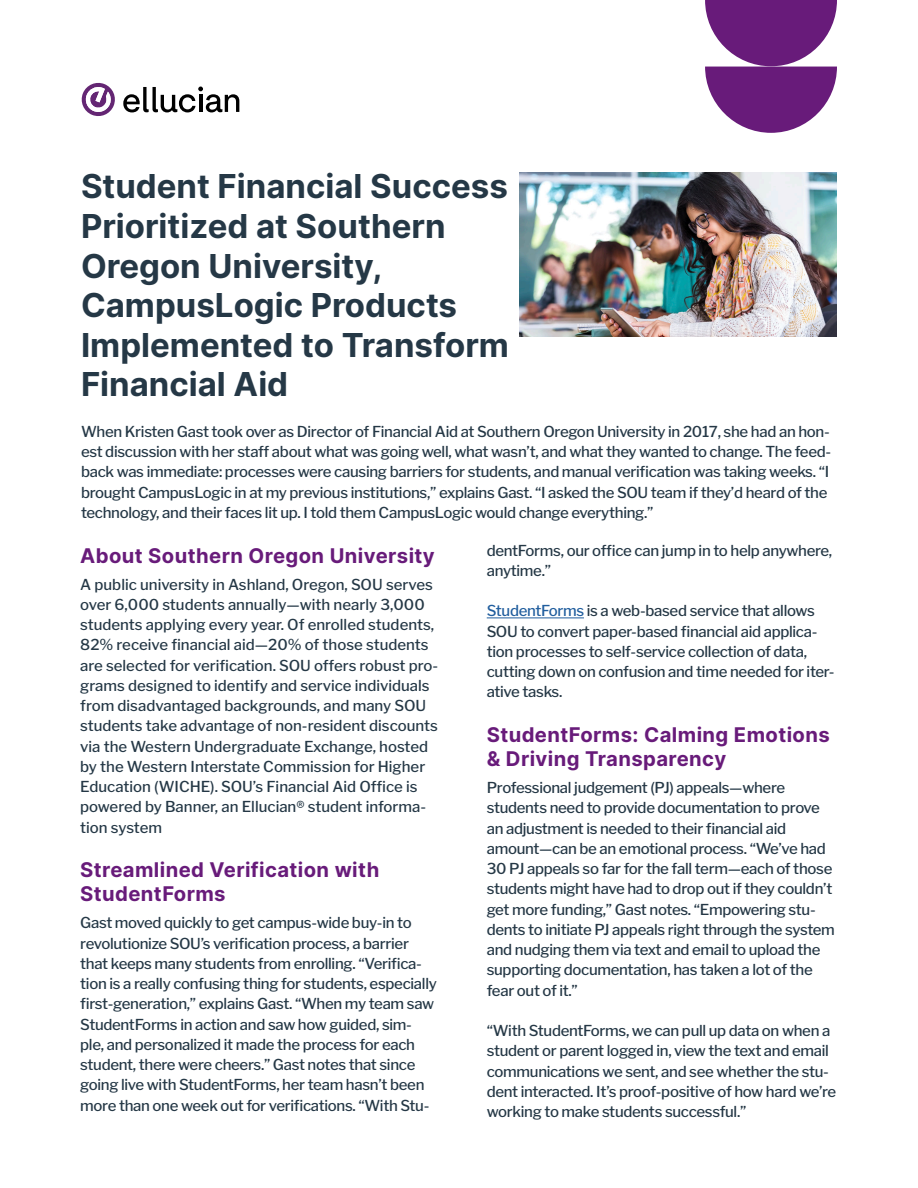
<style>
.page{position:relative;width:918px;height:1188px;background:#fff}
.page>*{position:absolute;margin:0;border:0;box-sizing:border-box;transform-origin:0 0}
.t1{font:700 33px/39.6px "Inter";color:#253846}
.t2{font:700 20.25px/24.3px "Inter";letter-spacing:.02em;color:#681b7a}
.t3{font:500 15px/20.2px "Libre Franklin";letter-spacing:-.02em;color:#253846}
.t4{font:500 15px/20.2px "Libre Franklin";color:#253846}
.s1{color:#215e9e}
</style>
<div class="page">
<svg style="left:123px;top:87px;width:116px;height:25px"></svg>
<svg style="left:81px;top:82px;width:34px;height:34px"></svg>
<svg style="left:705px;top:0;width:132px;height:133px"></svg>
<hr style="left:487px;top:618px;width:97px;height:1px;background:#215e9e">
<img style="left:520px;top:173px;width:316px;height:164px">
<h1 class="t1" style="left:81px;top:166px;width:430px">Student Financial Success<br>Prioritized at Southern<br>Oregon University,<br>CampusLogic Products<br>Implemented to Transform<br>Financial Aid</h1>
<p class="t3" style="left:81px;top:420px;width:752px">When Kristen Gast took over as Director of Financial Aid at Southern Oregon University in 2017, she had an hon&shy;est discussion with her staff about what was going well, what wasn’t, and what they wanted to change. The feed&shy;back was immediate: processes were causing barriers for students, and manual verification was taking weeks. “I brought CampusLogic in at my previous institutions,” explains Gast. “I asked the SOU team if they’d heard of the technology, and their faces lit up. I told them CampusLogic would change everything.”</p>
<h2 class="t2" style="left:80px;top:543px;width:356px">About Southern Oregon University</h2>
<p class="t4" style="left:80px;top:573px;width:359px">A public university in Ashland, Oregon, SOU serves over 6,000 students annually—with nearly 3,000 students applying every year. Of enrolled students, 82% receive financial aid—20% of those students are selected for verification. SOU offers robust pro&shy;grams designed to identify and service individuals from disadvantaged backgrounds, and many SOU students take advantage of non-resident discounts via the Western Undergraduate Exchange, hosted by the Western Interstate Commission for Higher Education (WICHE). SOU’s Financial Aid Office is powered by Banner, an Ellucian® student informa&shy;tion system</p>
<h2 class="t2" style="left:80px;top:857px;width:301px">Streamlined Verification with<br>StudentForms</h2>
<p class="t3" style="left:80px;top:911px;width:358px">Gast moved quickly to get campus-wide buy-in to revolutionize SOU’s verification process, a barrier that keeps many students from enrolling. “Verifica&shy;tion is a really confusing thing for students, especially first-generation,” explains Gast. “When my team saw StudentForms in action and saw how guided, sim&shy;ple, and personalized it made the process for each student, there were cheers.” Gast notes that since going live with StudentForms, her team hasn’t been more than one week out for verifications. “With Stu-</p>
<p class="t3" style="left:487px;top:539px;width:347px">dentForms, our office can jump in to help anywhere, anytime.”</p>
<p class="t3" style="left:487px;top:599px;width:349px"><span class="s1">StudentForms</span> is a web-based service that allows SOU to convert paper-based financial aid applica&shy;tion processes to self-service collection of data, cutting down on confusion and time needed for iter&shy;ative tasks.</p>
<h2 class="t2" style="left:487px;top:722px;width:345px">StudentForms: Calming Emotions &amp; Driving Transparency</h2>
<p class="t3" style="left:487px;top:776px;width:350px">Professional judgement (PJ) appeals—where students need to provide documentation to prove an adjustment is needed to their financial aid amount—can be an emotional process. “We’ve had 30 PJ appeals so far for the fall term—each of those students might have had to drop out if they couldn’t get more funding,” Gast notes. “Empowering stu&shy;dents to initiate PJ appeals right through the system and nudging them via text and email to upload the supporting documentation, has taken a lot of the fear out of it.”</p>
<p class="t3" style="left:487px;top:1019px;width:351px">“With StudentForms, we can pull up data on when a student or parent logged in, view the text and email communications we sent, and see whether the stu&shy;dent interacted. It’s proof-positive of how hard we’re working to make students successful.”</p>
</div>
